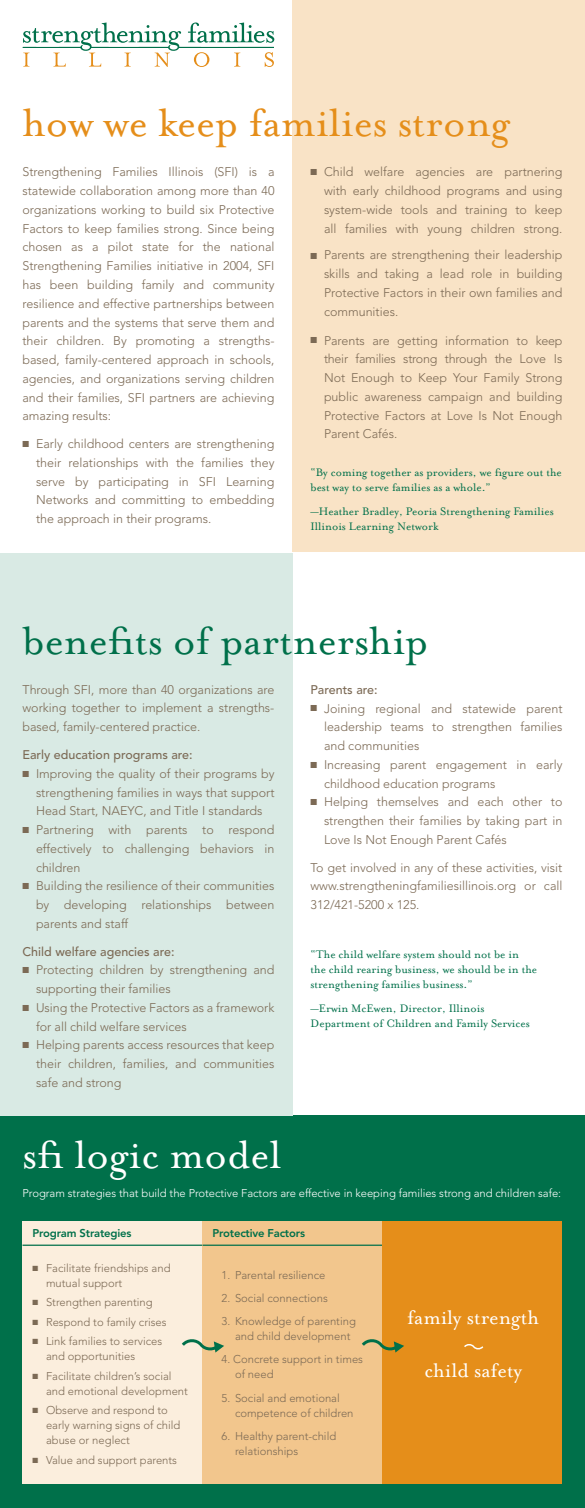
<style>
.page{position:relative;width:585px;height:1508px;background:#fff}
.page>*{position:absolute;margin:0;border:0;box-sizing:border-box;transform-origin:0 0}
.t1{font:45px "Mrs Eaves Roman";color:#e58e1a}
.t2{font:45px "Mrs Eaves Roman";color:#00704a}
.t3{font:45px "Mrs Eaves Roman";color:#fff}
.t4{font:22.5px "Mrs Eaves Roman";color:#fff}
.t5{font:300 12.5px/18.8px "Avenir";color:#7c6a55;text-align:justify}
.t6{font:12.5px/15px "Mrs Eaves Roman";color:#00704a}
.t7{font:500 12.5px "Avenir";color:#7c6a55}
.t8{font:300 11.25px/15px "Avenir";color:#7c6a55}
.t9{font:300 11.25px "Avenir";letter-spacing:-.005em;color:#fff}
.t10{font:800 11.25px "Avenir";letter-spacing:-.015em;color:#00704a}
</style>
<div class="page">
<div style="left:292px;top:0;width:293px;height:551px;background:#f9e3c6"></div>
<div style="left:0;top:1115px;width:585px;height:393px;background:#00704a"></div>
<div style="left:22px;top:1220px;width:180px;height:263px;background:#fbeedd"></div>
<hr style="left:22px;top:1244px;width:180px;height:1px;background:#00704a">
<div style="left:202px;top:1220px;width:180px;height:263px;background:#f2c68d"></div>
<hr style="left:202px;top:1244px;width:180px;height:1px;background:#00704a">
<svg style="left:181px;top:1339px;width:43px;height:14px"></svg>
<div style="left:382px;top:1220px;width:180px;height:263px;background:#e58e1a"></div>
<svg style="left:361px;top:1339px;width:43px;height:14px"></svg>
<div style="left:0;top:553px;width:292px;height:562px;background:#d9eae4"></div>
<svg style="left:188px;top:22px;width:86px;height:21px"></svg>
<svg style="left:23px;top:22px;width:159px;height:45px"></svg>
<svg style="left:194px;top:52px;width:15px;height:15px"></svg>
<svg style="left:234px;top:53px;width:6px;height:14px"></svg>
<svg style="left:265px;top:52px;width:9px;height:15px"></svg>
<hr style="left:91px;top:47px;width:77px;height:1px;background:#00704a">
<hr style="left:179px;top:47px;width:95px;height:1px;background:#00704a">
<svg style="left:464px;top:1344px;width:20px;height:6px"></svg>
<h1 class="t1" style="left:22px;top:98px;width:489px">how we keep families strong</h1>
<p class="t5" style="left:22px;top:163px;width:254px">Strengthening Families Illinois (SFI) is a statewide collaboration among more than 40 organizations working to build six Protective Factors to keep families strong. Since being chosen as a pilot state for the national Strengthening Families initiative in 2004, SFI has been building family and community resilience and effective partnerships between parents and the systems that serve them and their children. By promoting a strengths&shy;based, family-centered approach in schools, agencies, and organizations serving children and their families, SFI partners are achieving amazing results:</p>
<p class="t5" style="left:36px;top:434px;width:240px;text-indent:-13px">■ Early childhood centers are strengthening their relationships with the families they serve by participating in SFI Learning Networks and committing to embedding the approach in their programs.</p>
<p class="t5" style="left:324px;top:163px;width:240px;text-indent:-14px">■ Child welfare agencies are partnering with early childhood programs and using system-wide tools and training to keep all families with young children strong.</p>
<p class="t5" style="left:324px;top:245px;width:240px;text-indent:-14px">■ Parents are strengthening their leadership skills and taking a lead role in building Protective Factors in their own families and communities.</p>
<p class="t5" style="left:324px;top:331px;width:240px;text-indent:-14px">■ Parents are getting information to keep their families strong through the Love Is Not Enough to Keep Your Family Strong public awareness campaign and building Protective Factors at Love Is Not Enough Parent Cafés.</p>
<p class="t6" style="left:311px;top:465px;width:253px">“By coming together as providers, we figure out the best way to serve families as a whole.”</p>
<p class="t6" style="left:311px;top:504px;width:245px">—Heather Bradley, Peoria Strengthening Families<br>Illinois Learning Network</p>
<h1 class="t2" style="left:22px;top:615px;width:407px">benefits of partnership</h1>
<p class="t5" style="left:22px;top:680px;width:253px">Through SFI, more than 40 organizations are working together to implement a strengths&shy;based, family-centered practice.</p>
<p class="t7" style="left:22px;top:747px;width:172px">Early education programs are:</p>
<p class="t5" style="left:36px;top:764px;width:240px;text-indent:-13px">■ Improving the quality of their programs by strengthening families in ways that support Head Start, NAEYC, and Title I standards</p>
<p class="t5" style="left:36px;top:820px;width:240px;text-indent:-13px">■ Partnering with parents to respond effectively to challenging behaviors in children</p>
<p class="t5" style="left:36px;top:876px;width:240px;text-indent:-13px">■ Building the resilience of their communities by developing relationships between parents and staff</p>
<p class="t7" style="left:22px;top:944px;width:154px">Child welfare agencies are:</p>
<p class="t5" style="left:36px;top:960px;width:240px;text-indent:-13px">■ Protecting children by strengthening and supporting their families</p>
<p class="t5" style="left:36px;top:998px;width:240px;text-indent:-13px">■ Using the Protective Factors as a framework for all child welfare services</p>
<p class="t5" style="left:36px;top:1035px;width:240px;text-indent:-13px">■ Helping parents access resources that keep their children, families, and communities safe and strong</p>
<p class="t7" style="left:310px;top:682px;width:69px">Parents are:</p>
<p class="t5" style="left:324px;top:699px;width:240px;text-indent:-14px">■ Joining regional and statewide parent leadership teams to strengthen families and communities</p>
<p class="t5" style="left:324px;top:755px;width:240px;text-indent:-14px">■ Increasing parent engagement in early childhood education programs</p>
<p class="t5" style="left:324px;top:792px;width:240px;text-indent:-14px">■ Helping themselves and each other to strengthen their families by taking part in Love Is Not Enough Parent Cafés</p>
<p class="t5" style="left:311px;top:858px;width:253px">To get involved in any of these activities, visit www.strengtheningfamiliesillinois.org or call 312/421-5200 x 125.</p>
<p class="t6" style="left:311px;top:947px;width:228px">“The child welfare system should not be in the child rearing business, we should be in the strengthening families business.”</p>
<p class="t6" style="left:311px;top:1001px;width:221px">—Erwin McEwen, Director, Illinois<br>Department of Children and Family Services</p>
<h1 class="t3" style="left:22px;top:1129px;width:261px">sfi logic model</h1>
<p class="t9" style="left:22px;top:1186px;width:540px">Program strategies that build the Protective Factors are effective in keeping families strong and children safe:</p>
<p class="t10" style="left:32px;top:1226px;width:101px">Program Strategies</p>
<p class="t8" style="left:46px;top:1260px;width:126px;text-indent:-13px">■ Facilitate friendships and mutual support</p>
<p class="t8" style="left:32px;top:1295px;width:122px">■ Strengthen parenting</p>
<p class="t8" style="left:32px;top:1314px;width:136px">■ Respond to family crises</p>
<p class="t8" style="left:46px;top:1334px;width:118px;text-indent:-13px">■ Link families to services and opportunities</p>
<p class="t8" style="left:46px;top:1368px;width:143px;text-indent:-13px">■ Facilitate children’s social and emotional development</p>
<p class="t8" style="left:46px;top:1403px;width:136px;text-indent:-13px">■ Observe and respond to early warning signs of child abuse or neglect</p>
<p class="t8" style="left:32px;top:1452px;width:146px">■ Value and support parents</p>
<p class="t10" style="left:212px;top:1226px;width:94px">Protective Factors</p>
<p class="t8" style="left:221px;top:1267px;width:105px">1. Parental resilience</p>
<p class="t8" style="left:221px;top:1290px;width:108px">2. Social connections</p>
<p class="t8" style="left:235px;top:1314px;width:122px;text-indent:-14px">3. Knowledge of parenting and child development</p>
<p class="t8" style="left:235px;top:1352px;width:130px;text-indent:-14px">4. Concrete support in times of need</p>
<p class="t8" style="left:235px;top:1390px;width:120px;text-indent:-14px">5. Social and emotional competence of children</p>
<p class="t8" style="left:235px;top:1428px;width:103px;text-indent:-14px">6. Healthy parent-child relationships</p>
<h2 class="t4" style="left:407px;top:1305px;width:133px">family strength</h2>
<h2 class="t4" style="left:424px;top:1357px;width:99px">child safety</h2>
</div>
